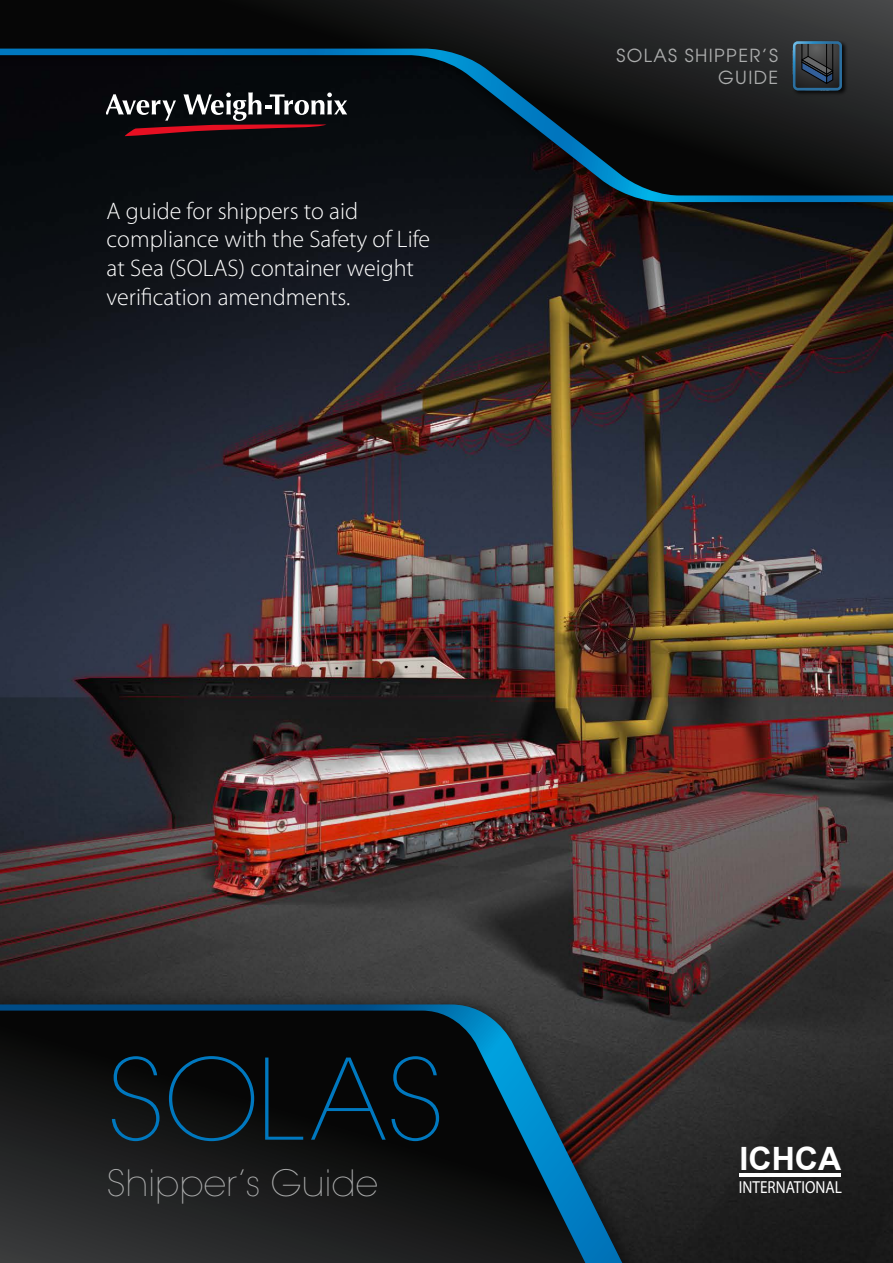
<style>
.page{position:relative;width:893px;height:1263px;background:#fff}
.page>*{position:absolute;margin:0;border:0;box-sizing:border-box;transform-origin:0 0}
.t1{font:200 111px "Avant Garde";color:#0078bf}
.t2{font:200 36px "Avant Garde";color:#acadad}
.t3{font:700 32.1px "Arial";color:#fff}
.t4{font:300 24px/28.8px "Myriad Pro";color:#fff}
.t5{font:18px/21.6px "Avant Garde";letter-spacing:.075em;color:#acadad;text-align:right}
.t6{font:17.4px "Myriad Pro";color:#fff;scale:.87 1}
</style>
<div class="page">
<img style="left:0;top:214px;width:893px;height:1049px">
<div style="left:0;top:0;width:893px;height:214px;background:#000;opacity:.4"></div>
<svg style="left:0;top:0;width:893px;height:49px;background:#1a1b1b"></svg>
<svg style="left:0;top:49px;width:893px;height:153px;background:#0c171d"></svg>
<div style="left:0;top:989px;width:666px;height:274px;background:#000;opacity:.5"></div>
<svg style="left:0;top:1004px;width:622px;height:259px;background:#151e23"></svg>
<svg style="left:107px;top:92px;width:240px;height:44px;background:#443438"></svg>
<div style="left:792px;top:40px;width:55px;height:56px;background:#000;opacity:.8"></div>
<svg style="left:793px;top:41px;width:49px;height:49px;background:#354553"></svg>
<hr style="left:740px;top:1173px;width:101px;height:3px;background:#fff">
<p class="t4" style="left:107px;top:196px;width:325px">A guide for shippers to aid compliance with the Safety of Life at Sea (SOLAS) container weight verification amendments.</p>
<p class="t5" style="left:617px;top:44px;width:163px">SOLAS SHIPPER’S<br>GUIDE</p>
<p class="t1" style="left:107px;top:1034px;width:339px">SOLAS</p>
<p class="t2" style="left:107px;top:1161px;width:273px">Shipper’s Guide</p>
<p class="t3" style="left:740px;top:1137px;width:103px">ICHCA</p>
<p class="t6" style="left:739px;top:1177px;width:120px">INTERNATIONAL</p>
</div>
